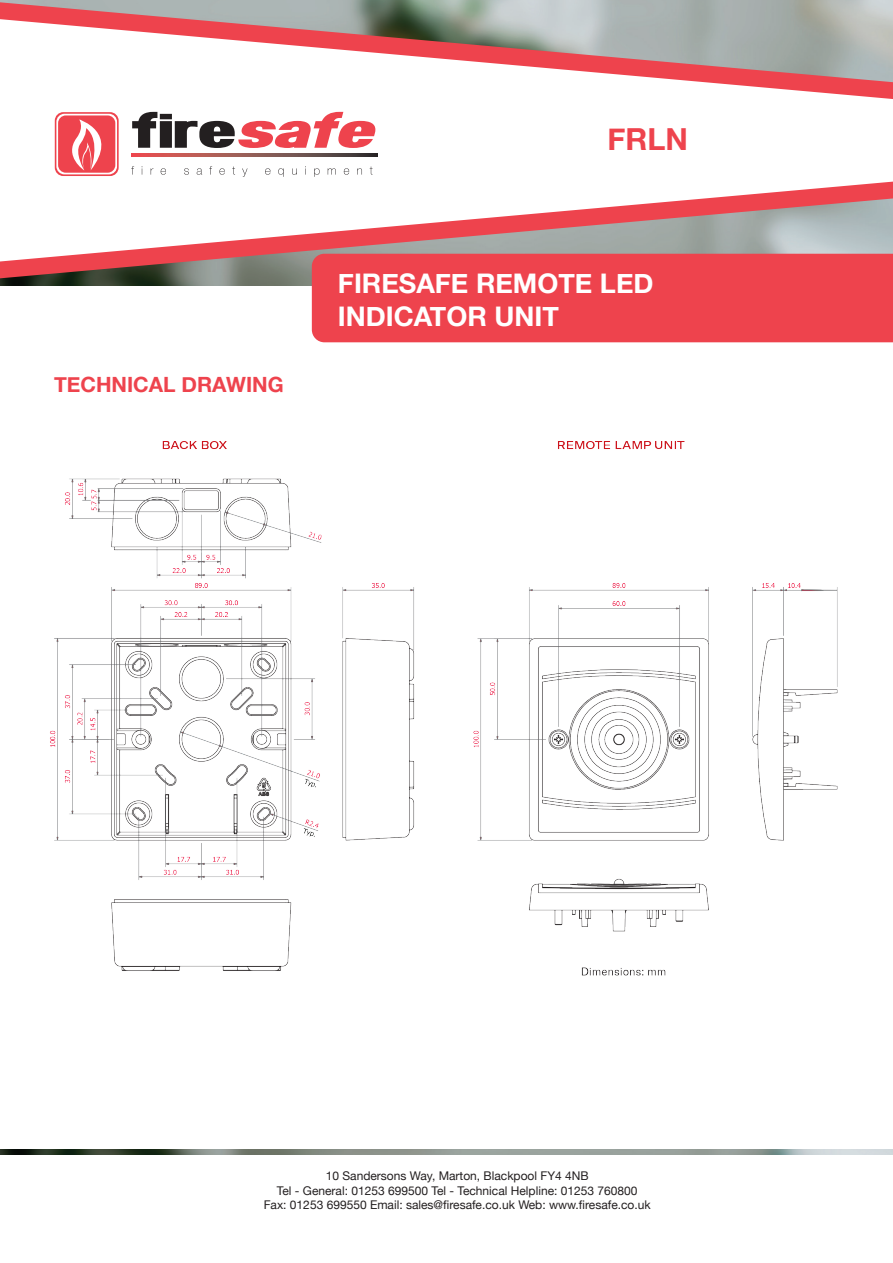
<style>
.page{position:relative;width:893px;height:1263px;background:#fff}
.page>*{position:absolute;margin:0;border:0;box-sizing:border-box;transform-origin:0 0}
.t1{font:700 30.3px "Helvetica Neue";color:#ee434d}
.t2{font:700 27px/32.4px "Helvetica Neue";color:#fff}
.t3{font:700 21px "Helvetica Neue";color:#ee434d}
.t4{font:12px/14.4px "Helvetica Neue";color:#231f20;text-align:center}
</style>
<div class="page">
<svg style="left:0;top:2px;width:893px;height:97px"></svg>
<svg style="left:0;top:182px;width:893px;height:96px"></svg>
<div style="left:312px;top:254px;width:581px;height:88px;background:#ee434d"></div>
<svg style="left:132px;top:112px;width:243px;height:36px"></svg>
<svg style="left:55px;top:112px;width:64px;height:64px"></svg>
<svg style="left:132px;top:154px;width:245px;height:2px"></svg>
<svg style="left:131px;top:166px;width:3px;height:9px"></svg>
<svg style="left:161px;top:168px;width:5px;height:7px"></svg>
<svg style="left:184px;top:168px;width:5px;height:7px"></svg>
<svg style="left:197px;top:168px;width:5px;height:7px"></svg>
<svg style="left:209px;top:166px;width:3px;height:9px"></svg>
<svg style="left:219px;top:168px;width:6px;height:7px"></svg>
<svg style="left:242px;top:168px;width:5px;height:9px"></svg>
<svg style="left:265px;top:168px;width:6px;height:7px"></svg>
<svg style="left:278px;top:168px;width:6px;height:9px"></svg>
<svg style="left:292px;top:168px;width:5px;height:7px"></svg>
<svg style="left:314px;top:168px;width:6px;height:9px"></svg>
<svg style="left:328px;top:168px;width:8px;height:7px"></svg>
<svg style="left:344px;top:168px;width:5px;height:7px"></svg>
<svg style="left:357px;top:168px;width:5px;height:7px"></svg>
<svg style="left:370px;top:167px;width:3px;height:8px"></svg>
<img style="left:0;top:1149px;width:893px;height:5px">
<img style="left:50px;top:441px;width:788px;height:535px">
<h1 class="t1" style="left:608px;top:115px;width:82px">FRLN</h1>
<h3 class="t3" style="left:54px;top:367px;width:231px">TECHNICAL DRAWING</h3>
<h2 class="t2" style="left:338px;top:268px;width:317px">FIRESAFE REMOTE LED<br>INDICATOR UNIT</h2>
<p class="t4" style="left:264px;top:1169px;width:388px">10 Sandersons Way, Marton, Blackpool FY4 4NB<br>Tel - General: 01253 699500 Tel - Technical Helpline: 01253 760800<br>Fax: 01253 699550 Email: sales@firesafe.co.uk Web: www.firesafe.co.uk</p>
</div>
